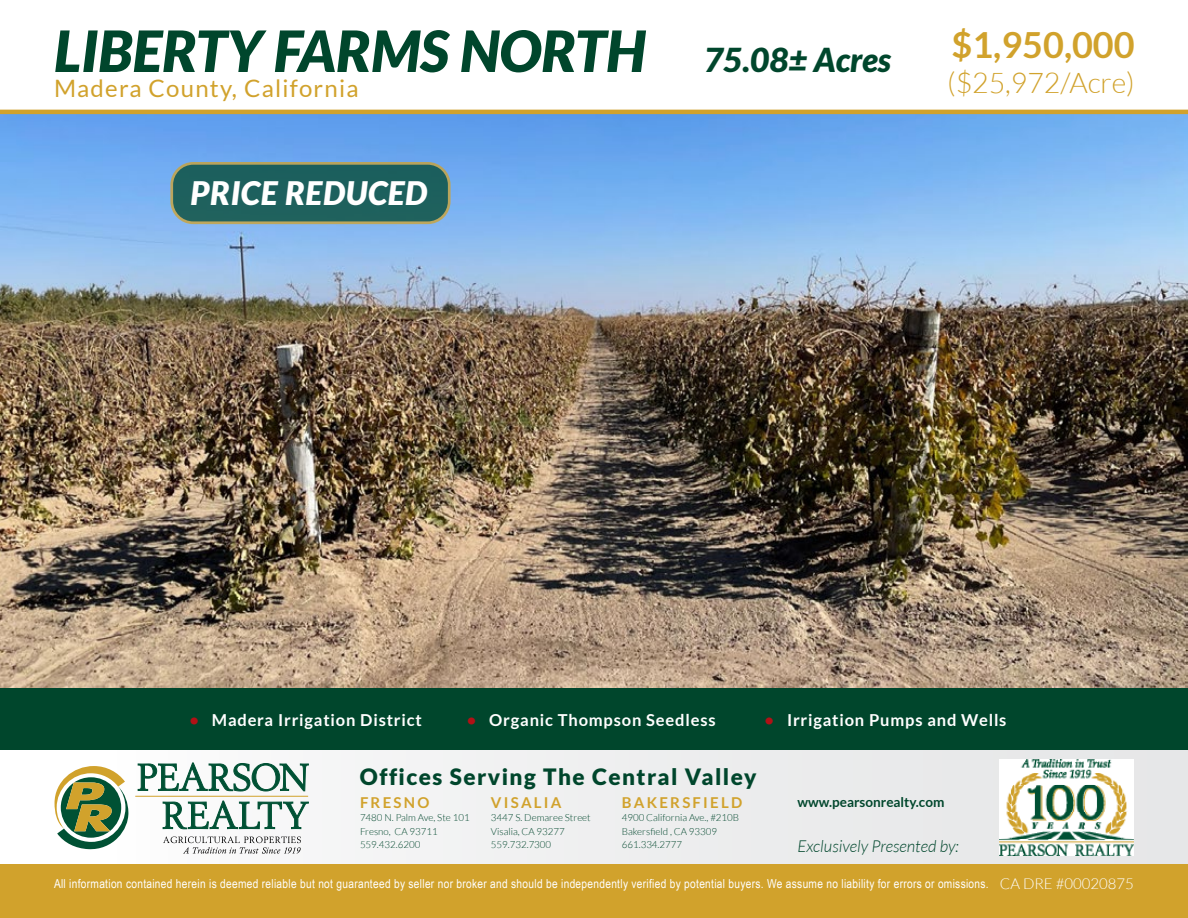
<style>
.page{position:relative;width:1188px;height:918px;background:#fff}
.page>*{position:absolute;margin:0;border:0;box-sizing:border-box;transform-origin:0 0}
.t1{font:italic 900 57px "Lato";color:#00462c}
.t2{font:700 36px "Lato";color:#d1a22c}
.t3{font:italic 900 33px "Lato";color:#00462c}
.t4{font:italic 900 32.4px "Lato";letter-spacing:.02em;color:#fff}
.t5{font:300 28.5px "Lato";color:#d1a22c}
.t6{font:24px "Lato";letter-spacing:.05em;color:#d1a22c}
.t7{font:900 22.5px "Lato";letter-spacing:.065em;color:#00462c}
.t8{font:700 16.5px "Lato";letter-spacing:.05em;color:#fff}
.t9{font:italic 300 16.5px "Lato";color:#00462c}
.t10{font:700 15px "Lato";letter-spacing:.15em;color:#d1a22c}
.t11{font:300 15px "Lato";color:#fff}
.t12{font:700 13.5px "Lato";color:#00462c}
.t13{font:12.3px "Arial Narrow";letter-spacing:.025em;color:#fff}
.t14{font:300 9.75px/13.5px "Lato";color:#00462c}
.s1{color:#b11116}
</style>
<div class="page">
<div style="left:0;top:750px;width:1188px;height:114px;background:linear-gradient(to right,#fefefe,#e3e4e5)"></div>
<div style="left:0;top:864px;width:1188px;height:54px;background:#d1a22c"></div>
<img style="left:0;top:114px;width:1188px;height:574px">
<div style="left:172px;top:163px;width:277px;height:60px;background:#1d605d;border-radius:22px"></div>
<div style="left:170px;top:162px;width:281px;height:62px;border:3px solid #d1a22c;border-radius:22px"></div>
<div style="left:0;top:688px;width:1188px;height:62px;background:#00462c"></div>
<img style="left:999px;top:759px;width:134px;height:96px">
<svg style="left:163px;top:836px;width:138px;height:17px"></svg>
<svg style="left:138px;top:762px;width:171px;height:29px"></svg>
<svg style="left:163px;top:801px;width:146px;height:28px"></svg>
<hr style="left:135px;top:796px;width:173px;height:1px;background:#d1a22c">
<svg style="left:55px;top:766px;width:74px;height:84px"></svg>
<hr style="left:0;top:110px;width:1188px;height:4px;background:#d1a22c">
<h1 class="t1" style="left:54px;top:18px;width:593px">LIBERTY FARMS NORTH</h1>
<h2 class="t2" style="left:952px;top:24px;width:185px">$1,950,000</h2>
<h3 class="t5" style="left:947px;top:67px;width:189px">($25,972/Acre)</h3>
<h3 class="t3" style="left:704px;top:41px;width:188px">75.08± Acres</h3>
<h3 class="t6" style="left:54px;top:75px;width:306px">Madera County, California</h3>
<h3 class="t4" style="left:190px;top:174px;width:238px">PRICE REDUCED</h3>
<h3 class="t8" style="left:189px;top:710px;width:234px"><span class="s1">•</span> Madera Irrigation District</h3>
<h3 class="t8" style="left:467px;top:710px;width:250px"><span class="s1">•</span> Organic Thompson Seedless</h3>
<h3 class="t8" style="left:765px;top:710px;width:243px"><span class="s1">•</span> Irrigation Pumps and Wells</h3>
<h3 class="t7" style="left:360px;top:763px;width:398px">Offices Serving The Central Valley</h3>
<p class="t10" style="left:360px;top:794px;width:71px">FRESNO</p>
<p class="t14" style="left:360px;top:811px;width:111px">7480 N. Palm Ave, Ste 101<br>Fresno, CA 93711<br>559.432.6200</p>
<p class="t10" style="left:622px;top:794px;width:122px">BAKERSFIELD</p>
<p class="t14" style="left:622px;top:811px;width:119px">4900 California Ave., #210B<br>Bakersfield , CA 93309<br>661.334.2777</p>
<p class="t13" style="left:54px;top:875px;width:936px">All information contained herein is deemed reliable but not guaranteed by seller nor broker and should be independently verified by potential buyers. We assume no liability for errors or omissions.</p>
<p class="t10" style="left:491px;top:794px;width:72px">VISALIA</p>
<p class="t14" style="left:491px;top:811px;width:101px">3447 S. Demaree Street<br>Visalia, CA 93277<br>559.732.7300</p>
<p class="t12" style="left:798px;top:795px;width:148px">www.pearsonrealty.com</p>
<h3 class="t9" style="left:797px;top:838px;width:163px">Exclusively Presented by:</h3>
<p class="t11" style="left:1000px;top:876px;width:136px">CA DRE #00020875</p>
</div>
